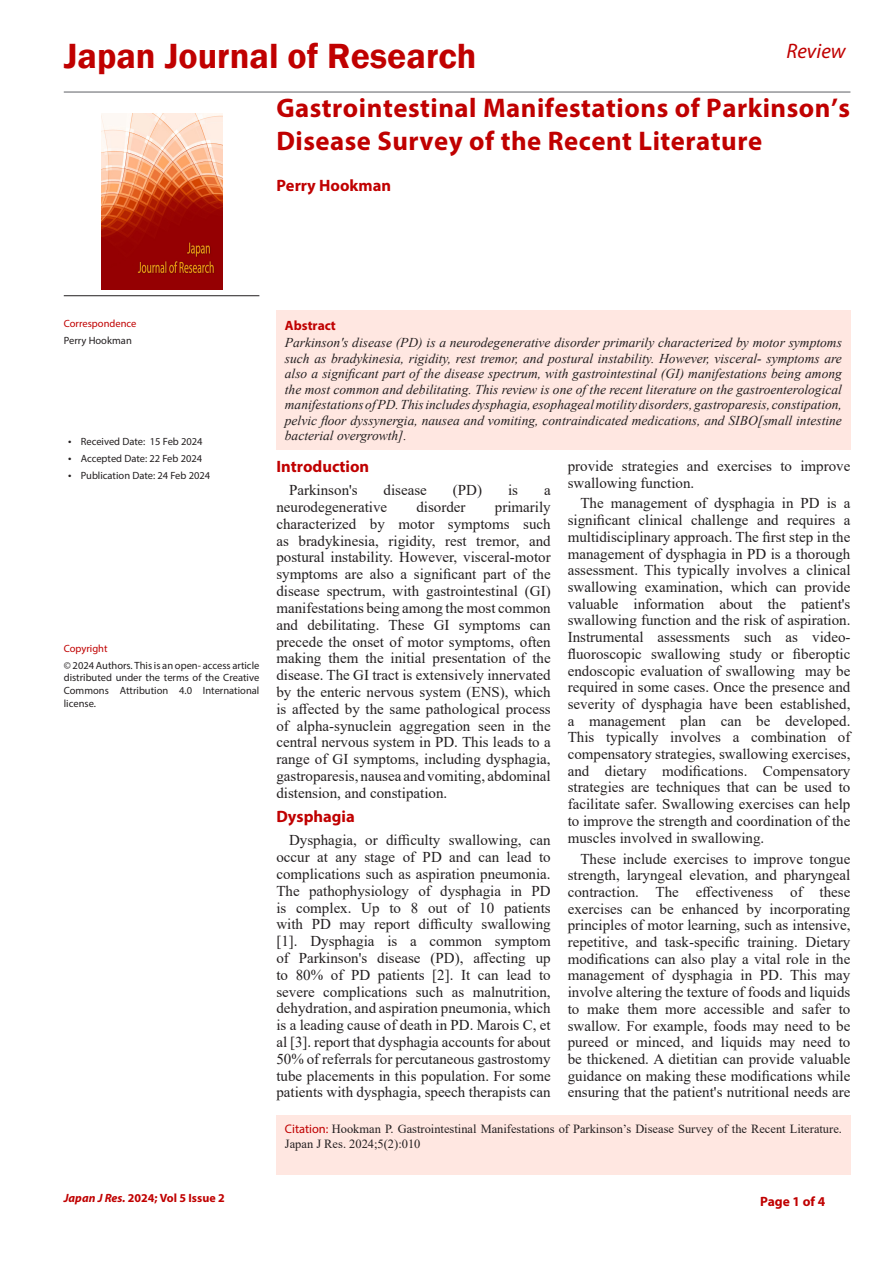
<style>
.page{position:relative;width:893px;height:1263px;background:#fff}
.page>*{position:absolute;margin:0;border:0;box-sizing:border-box;transform-origin:0 0}
.t1{font:600 36px "Franklin Gothic";color:#c00000}
.t2{font:700 27px/33px "Myriad Pro";letter-spacing:.02em;color:#c00000}
.t3{font:italic 21px "Myriad Pro";color:#c00000}
.t4{font:700 16.5px "Myriad Pro";color:#c00000}
.t5{font:15px/16.6px "Times New Roman";color:#231f20;text-align:justify}
.t6{font:italic 13.5px/15.5px "Times New Roman";color:#231f20;text-align:justify}
.t7{font:700 13.5px "Myriad Pro";color:#c00000}
.t8{font:12.45px/15px "Times New Roman";color:#231f20}
.t9{font:700 12px "Myriad Pro";color:#c00000}
.t10{font:10.5px/12.6px "Myriad Pro";color:#231f20;text-align:justify}
.t11{font:10.5px "Myriad Pro";color:#c00000}
.s1{font-size:12px}
.s2{font-family:"Myriad Pro";color:#c00000}
.s3{font-style:italic}
</style>
<div class="page">
<div style="left:276px;top:1115px;width:574px;height:60px;background:#ffe7e1"></div>
<img style="left:101px;top:114px;width:121px;height:175px">
<hr style="left:64px;top:295px;width:195px;height:1px;background:#231f20">
<hr style="left:64px;top:91px;width:786px;height:2px;background:#939598">
<div style="left:276px;top:310px;width:574px;height:139px;background:#ffe7e1"></div>
<h1 class="t1" style="left:64px;top:34px;width:414px">Japan Journal of Research</h1>
<p class="t2" style="left:276px;top:90px;width:575px">Gastrointestinal Manifestations of Parkinson’s<br>Disease Survey of the Recent Literature</p>
<p class="t4" style="left:276px;top:175px;width:116px">Perry Hookman</p>
<h3 class="t3" style="left:786px;top:38px;width:61px">Review</h3>
<p class="t11" style="left:64px;top:317px;width:74px">Correspondence</p>
<p class="t10" style="left:64px;top:334px;width:70px">Perry Hookman</p>
<p class="t10" style="left:68px;top:435px;width:136px"><span class="s1">•</span> Received Date: 15 Feb 2024</p>
<p class="t10" style="left:68px;top:452px;width:136px"><span class="s1">•</span> Accepted Date: 22 Feb 2024</p>
<p class="t10" style="left:68px;top:469px;width:144px"><span class="s1">•</span> Publication Date: 24 Feb 2024</p>
<p class="t11" style="left:64px;top:642px;width:45px">Copyright</p>
<p class="t10" style="left:64px;top:659px;width:197px">© 2024 Authors. This is an open- access article distributed under the terms of the Creative Commons Attribution 4.0 International license.</p>
<p class="t7" style="left:285px;top:316px;width:53px">Abstract</p>
<p class="t6" style="left:285px;top:335px;width:559px">Parkinson's disease (PD) is a neurodegenerative disorder primarily characterized by motor symptoms such as bradykinesia, rigidity, rest tremor, and postural instability. However, visceral- symptoms are also a significant part of the disease spectrum, with gastrointestinal (GI) manifestations being among the most common and debilitating. This review is one of the recent literature on the gastroenterological manifestations of PD. This includes dysphagia, esophageal motility disorders, gastroparesis, constipation, pelvic floor dyssynergia, nausea and vomiting, contraindicated medications, and SIBO[small intestine bacterial overgrowth].</p>
<p class="t4" style="left:276px;top:456px;width:94px">Introduction</p>
<p class="t5" style="left:289px;top:481px;width:70px">Parkinson's</p>
<p class="t5" style="left:384px;top:481px;width:45px">disease</p>
<p class="t5" style="left:453px;top:481px;width:31px">(PD)</p>
<p class="t5" style="left:508px;top:481px;width:12px">is</p>
<p class="t5" style="left:544px;top:481px;width:8px">a</p>
<p class="t5" style="left:276px;top:498px;width:112px">neurodegenerative</p>
<p class="t5" style="left:416px;top:498px;width:51px">disorder</p>
<p class="t5" style="left:276px;top:498px;width:276px;text-indent:218px">primarily characterized by motor symptoms such as bradykinesia, rigidity, rest tremor, and postural instability. However, visceral-motor symptoms are also a significant part of the disease spectrum, with gastrointestinal (GI) manifestations being among the most common and debilitating. These GI symptoms can precede the onset of motor symptoms, often making them the initial presentation of the disease. The GI tract is extensively innervated by the enteric nervous system (ENS), which is affected by the same pathological process of alpha-synuclein aggregation seen in the central nervous system in PD. This leads to a range of GI symptoms, including dysphagia, gastroparesis, nausea and vomiting, abdominal distension, and constipation.</p>
<p class="t4" style="left:276px;top:806px;width:80px">Dysphagia</p>
<p class="t5" style="left:276px;top:831px;width:276px;text-indent:13px">Dysphagia, or difficulty swallowing, can occur at any stage of PD and can lead to complications such as aspiration pneumonia.<br>The pathophysiology of dysphagia in PD is complex. Up to 8 out of 10 patients with PD may report difficulty swallowing [1]. Dysphagia is a common symptom of Parkinson's disease (PD), affecting up to 80% of PD patients [2]. It can lead to severe complications such as malnutrition, dehydration, and aspiration pneumonia, which is a leading cause of death in PD. Marois C, et al [3]. report that dysphagia accounts for about 50% of referrals for percutaneous gastrostomy tube placements in this population. For some patients with dysphagia, speech therapists can</p>
<p class="t5" style="left:568px;top:457px;width:284px">provide strategies and exercises to improve swallowing function.</p>
<p class="t5" style="left:568px;top:495px;width:284px;text-indent:13px">The management of dysphagia in PD is a significant clinical challenge and requires a multidisciplinary approach. The first step in the management of dysphagia in PD is a thorough assessment. This typically involves a clinical swallowing examination, which can provide valuable information about the patient's swallowing function and the risk of aspiration.<br>Instrumental assessments such as video&shy;fluoroscopic swallowing study or fiberoptic endoscopic evaluation of swallowing may be required in some cases. Once the presence and severity of dysphagia have been established, a management plan can be developed.<br>This typically involves a combination of compensatory strategies, swallowing exercises, and dietary modifications. Compensatory strategies are techniques that can be used to facilitate safer. Swallowing exercises can help to improve the strength and coordination of the muscles involved in swallowing.</p>
<p class="t5" style="left:568px;top:850px;width:284px;text-indent:13px">These include exercises to improve tongue strength, laryngeal elevation, and pharyngeal contraction. The effectiveness of these exercises can be enhanced by incorporating principles of motor learning, such as intensive, repetitive, and task-specific training. Dietary modifications can also play a vital role in the management of dysphagia in PD. This may involve altering the texture of foods and liquids to make them more accessible and safer to swallow. For example, foods may need to be pureed or minced, and liquids may need to be thickened. A dietitian can provide valuable guidance on making these modifications while ensuring that the patient's nutritional needs are</p>
<p class="t8" style="left:285px;top:1121px;width:559px"><span class="s2">Citation:</span> Hookman P. Gastrointestinal Manifestations of Parkinson’s Disease Survey of the Recent Literature.<br>Japan J Res. 2024;5(2):010</p>
<p class="t9" style="left:64px;top:1190px;width:163px"><span class="s3">Japan J Res.</span> 2024; Vol 5 Issue 2</p>
<p class="t7" style="left:760px;top:1192px;width:67px">Page 1 of 4</p>
</div>
